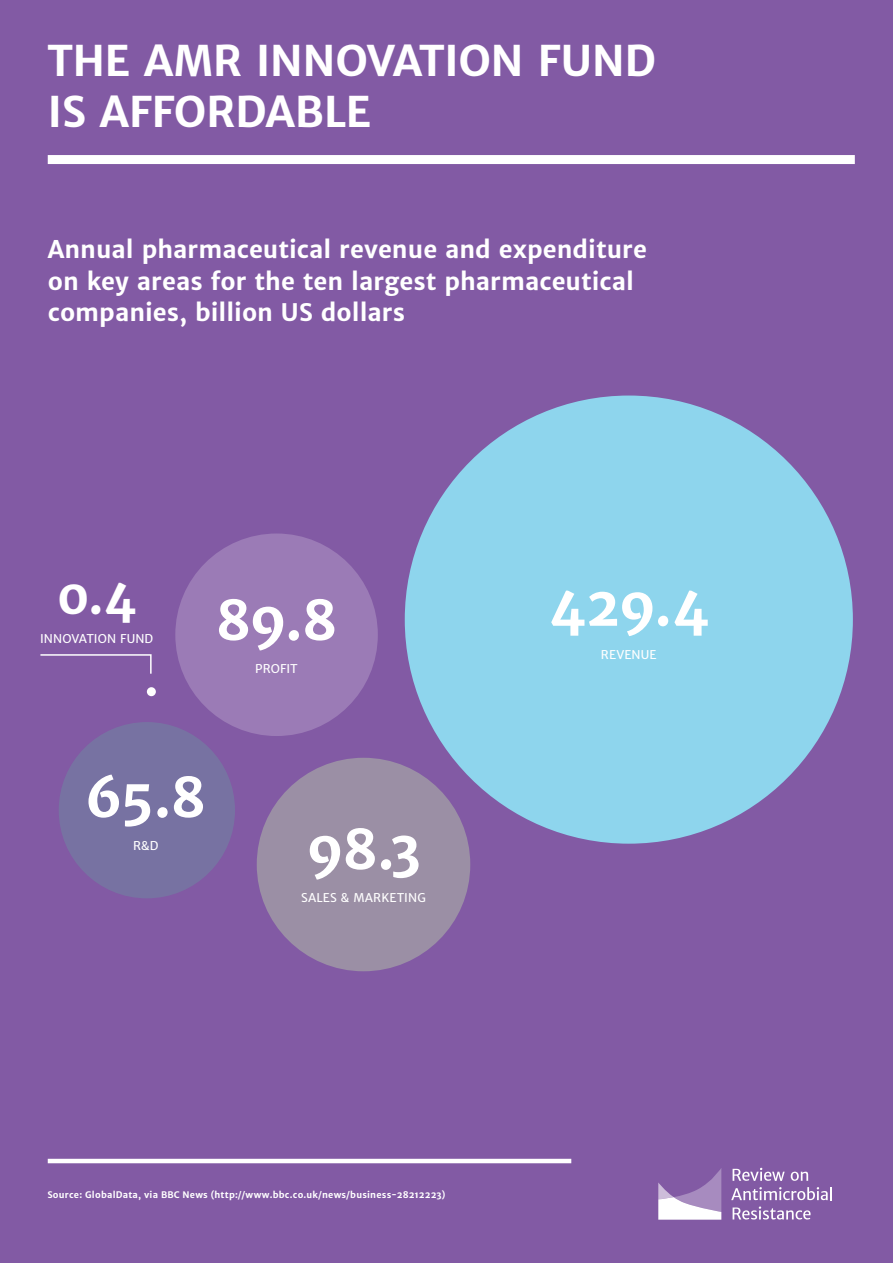
<style>
.page{position:relative;width:893px;height:1263px;background:#825aa4}
.page>*{position:absolute;margin:0;border:0;box-sizing:border-box;transform-origin:0 0}
.t1{font:700 54px "Merriweather Sans";letter-spacing:-.04em;color:#fff}
.t2{font:700 47.85px "Merriweather Sans";color:#fff}
.t3{font:700 42px/50.4px "Merriweather Sans";letter-spacing:-.015em;color:#fff}
.t4{font:700 24px/31.5px "Merriweather Sans";color:#fff}
.t5{font:12px "Merriweather Sans";letter-spacing:.01em;color:#fff}
.t6{font:700 9px "Merriweather Sans";letter-spacing:.025em;color:#fff}
</style>
<div class="page">
<hr style="left:48px;top:1159px;width:523px;height:4px;background:#fff">
<div style="left:48px;top:155px;width:807px;height:9px;background:#fff"></div>
<div style="left:405px;top:395px;width:448px;height:449px;background:#8ed5ed;border-radius:50%"></div>
<div style="left:257px;top:758px;width:213px;height:213px;background:#9b8fa5;border-radius:50%"></div>
<div style="left:175px;top:533px;width:203px;height:203px;background:#9b7bb6;border-radius:50%"></div>
<div style="left:59px;top:722px;width:176px;height:176px;background:#7772a2;border-radius:50%"></div>
<svg style="left:40px;top:654px;width:112px;height:20px"></svg>
<div style="left:147px;top:687px;width:9px;height:9px;background:#fff;border-radius:50%"></div>
<svg style="left:733px;top:1168px;width:52px;height:13px"></svg>
<svg style="left:791px;top:1172px;width:17px;height:9px"></svg>
<svg style="left:731px;top:1187px;width:101px;height:13px"></svg>
<svg style="left:733px;top:1206px;width:78px;height:13px"></svg>
<svg style="left:658px;top:1169px;width:63px;height:51px"></svg>
<h3 class="t3" style="left:47px;top:36px;width:610px">THE AMR INNOVATION FUND<br>IS AFFORDABLE</h3>
<p class="t4" style="left:48px;top:234px;width:601px">Annual pharmaceutical revenue and expenditure on key areas for the ten largest pharmaceutical companies, billion US dollars</p>
<h2 class="t2" style="left:57px;top:567px;width:81px">0.4</h2>
<p class="t5" style="left:40px;top:631px;width:115px">INNOVATION FUND</p>
<h1 class="t1" style="left:216px;top:587px;width:124px">89.8</h1>
<p class="t5" style="left:255px;top:661px;width:44px">PROFIT</p>
<h1 class="t1" style="left:85px;top:764px;width:123px">65.8</h1>
<p class="t5" style="left:133px;top:838px;width:27px">R&amp;D</p>
<h1 class="t1" style="left:306px;top:816px;width:116px">98.3</h1>
<p class="t5" style="left:301px;top:890px;width:126px">SALES &amp; MARKETING</p>
<h1 class="t1" style="left:549px;top:573px;width:162px">429.4</h1>
<p class="t5" style="left:601px;top:647px;width:57px">REVENUE</p>
<p class="t6" style="left:47px;top:1190px;width:399px">Source: GlobalData, via BBC News (http://www.bbc.co.uk/news/business-28212223)</p>
</div>
